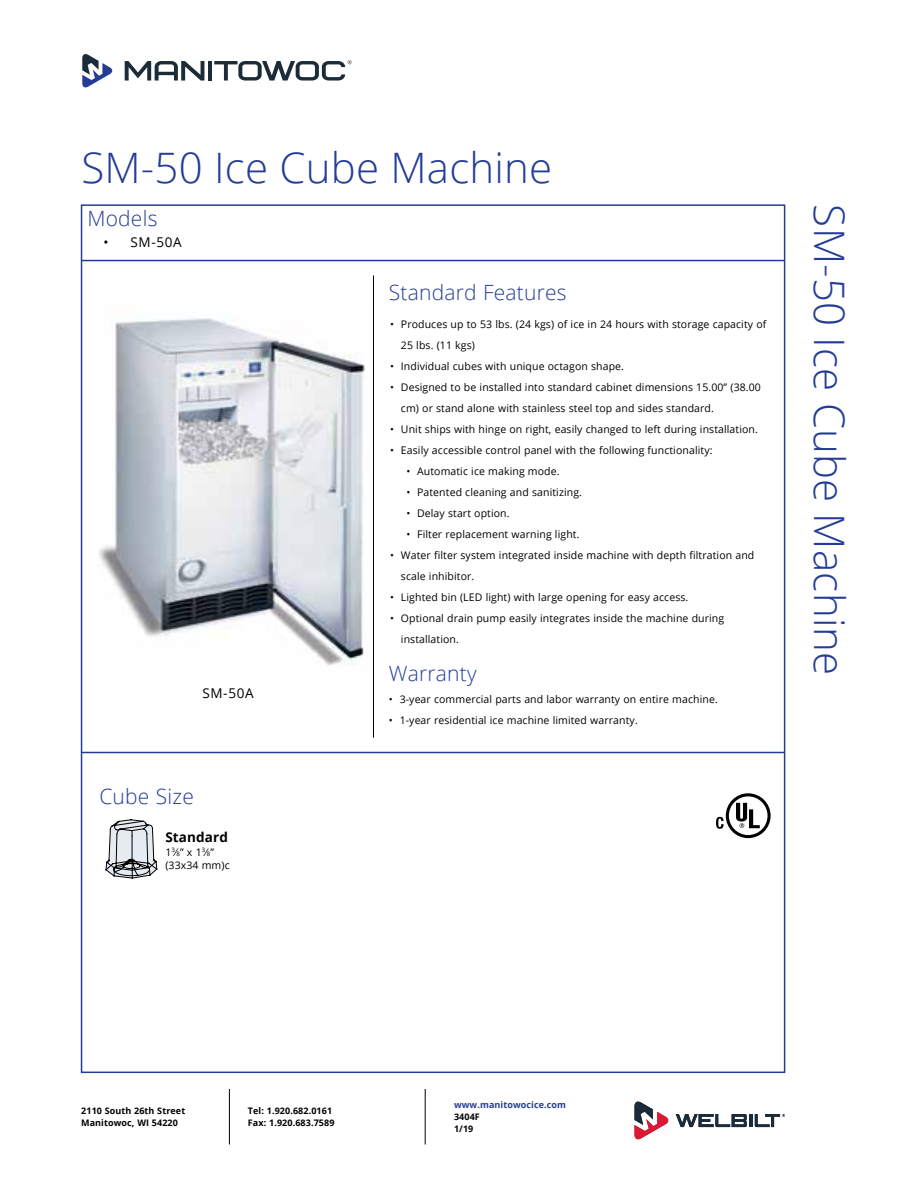
<style>
.page{position:relative;width:918px;height:1188px;background:#fff}
.page>*{position:absolute;margin:0;border:0;box-sizing:border-box;transform-origin:0 0}
.Header_-_Main{font:300 42px "Open Sans";letter-spacing:.005em;color:#243c96}
.Side_Headers{font:300 42px "Open Sans";letter-spacing:.005em;color:#243c96}
.Header_-_Specs{font:300 21px "Open Sans";letter-spacing:.01em;color:#243c96}
.t1{font:13.5px "Open Sans";letter-spacing:.05em;color:#000}
.Standard_Features{font:700 13.5px "Open Sans";letter-spacing:.01em;color:#000}
.Standard_Features-2{font:10.5px/21px "Open Sans";letter-spacing:.01em;color:#000}
.Bottom_Signoff{font:700 9px "Open Sans";letter-spacing:.01em;color:#000}
.Bottom_Signoff-2{font:700 9px "Open Sans";letter-spacing:.01em;color:#243c96}
.s1{font-style:inherit}
.s2{font-size:6.15px}
</style>
<div class="page">
<svg style="left:82px;top:54px;width:31px;height:33px"></svg>
<svg style="left:125px;top:61px;width:79px;height:20px"></svg>
<hr style="left:208px;top:61px;width:4px;height:20px;background:#1c2b39">
<svg style="left:214px;top:60px;width:138px;height:21px"></svg>
<hr style="left:229px;top:1089px;width:1px;height:55px;background:#000">
<hr style="left:425px;top:1089px;width:1px;height:55px;background:#000">
<svg style="left:676px;top:1114px;width:109px;height:13px"></svg>
<svg style="left:634px;top:1102px;width:35px;height:37px"></svg>
<hr style="left:373px;top:275px;width:1px;height:463px;background:#000">
<hr style="left:81px;top:260px;width:703px;height:1px;background:#243c96">
<hr style="left:82px;top:752px;width:702px;height:1px;background:#243c96">
<div style="left:726px;top:793px;width:45px;height:45px;border:3px solid #000;border-radius:50%"></div>
<svg style="left:736px;top:803px;width:24px;height:25px"></svg>
<svg style="left:716px;top:817px;width:8px;height:12px"></svg>
<svg style="left:105px;top:820px;width:52px;height:59px"></svg>
<img style="left:99px;top:317px;width:266px;height:348px">
<p class="Header_-_Main" style="left:81px;top:139px;width:472px">SM-50 Ice Cube Machine</p>
<p class="Header_-_Specs" style="left:87px;top:204px;width:72px">Models</p>
<p class="t1" style="left:104px;top:233px;width:80px">• SM-50A</p>
<p class="t1" style="left:202px;top:683px;width:53px">SM-50A</p>
<p class="Header_-_Specs" style="left:99px;top:782px;width:96px">Cube Size</p>
<p class="Standard_Features" style="left:165px;top:828px;width:64px">Standard</p>
<p class="Standard_Features-2" style="left:165px;top:841px;width:50px">1<sup>3</sup><span class="s1">⁄</span><span class="s2">8</span>” x 1<sup>3</sup>⁄<span class="s2">8</span>”</p>
<p class="Standard_Features-2" style="left:165px;top:855px;width:66px">(33x34 mm)c</p>
<p class="Header_-_Specs" style="left:389px;top:278px;width:179px">Standard Features</p>
<p class="Standard_Features-2" style="left:401px;top:313px;width:367px;text-indent:-11px">• Produces up to 53 lbs. (24 kgs) of ice in 24 hours with storage capacity of<br>25 lbs. (11 kgs)</p>
<p class="Standard_Features-2" style="left:390px;top:355px;width:235px">• Individual cubes with unique octagon shape.</p>
<p class="Standard_Features-2" style="left:401px;top:376px;width:361px;text-indent:-11px">• Designed to be installed into standard cabinet dimensions 15.00” (38.00 cm) or stand alone with stainless steel top and sides standard.</p>
<p class="Standard_Features-2" style="left:390px;top:418px;width:369px">• Unit ships with hinge on right, easily changed to left during installation.</p>
<p class="Standard_Features-2" style="left:390px;top:439px;width:324px">• Easily accessible control panel with the following functionality:</p>
<p class="Standard_Features-2" style="left:406px;top:460px;width:155px">• Automatic ice making mode.</p>
<p class="Standard_Features-2" style="left:406px;top:481px;width:177px">• Patented cleaning and sanitizing.</p>
<p class="Standard_Features-2" style="left:406px;top:502px;width:105px">• Delay start option.</p>
<p class="Standard_Features-2" style="left:406px;top:523px;width:175px">• Filter replacement warning light.</p>
<p class="Standard_Features-2" style="left:401px;top:544px;width:355px;text-indent:-11px">• Water filter system integrated inside machine with depth filtration and scale inhibitor.</p>
<p class="Standard_Features-2" style="left:390px;top:586px;width:300px">• Lighted bin (LED light) with large opening for easy access.</p>
<p class="Standard_Features-2" style="left:401px;top:607px;width:325px;text-indent:-11px">• Optional drain pump easily integrates inside the machine during installation.</p>
<p class="Header_-_Specs" style="left:389px;top:659px;width:89px">Warranty</p>
<p class="Standard_Features-2" style="left:389px;top:689px;width:330px">• 3-year commercial parts and labor warranty on entire machine.</p>
<p class="Standard_Features-2" style="left:389px;top:710px;width:250px">• 1-year residential ice machine limited warranty.</p>
<p class="Side_Headers" style="left:858px;top:204px;width:472px;rotate:90deg">SM-50 Ice Cube Machine</p>
<p class="Bottom_Signoff" style="left:81px;top:1104px;width:106px">2110 South 26th Street</p>
<p class="Bottom_Signoff" style="left:81px;top:1116px;width:98px">Manitowoc, WI 54220</p>
<p class="Bottom_Signoff" style="left:248px;top:1104px;width:86px">Tel: 1.920.682.0161</p>
<p class="Bottom_Signoff" style="left:248px;top:1116px;width:88px">Fax: 1.920.683.7589</p>
<p class="Bottom_Signoff-2" style="left:454px;top:1099px;width:113px">www.manitowocice.com</p>
<p class="Bottom_Signoff" style="left:454px;top:1111px;width:27px">3404F</p>
<p class="Bottom_Signoff" style="left:454px;top:1123px;width:21px">1/19</p>
</div>
